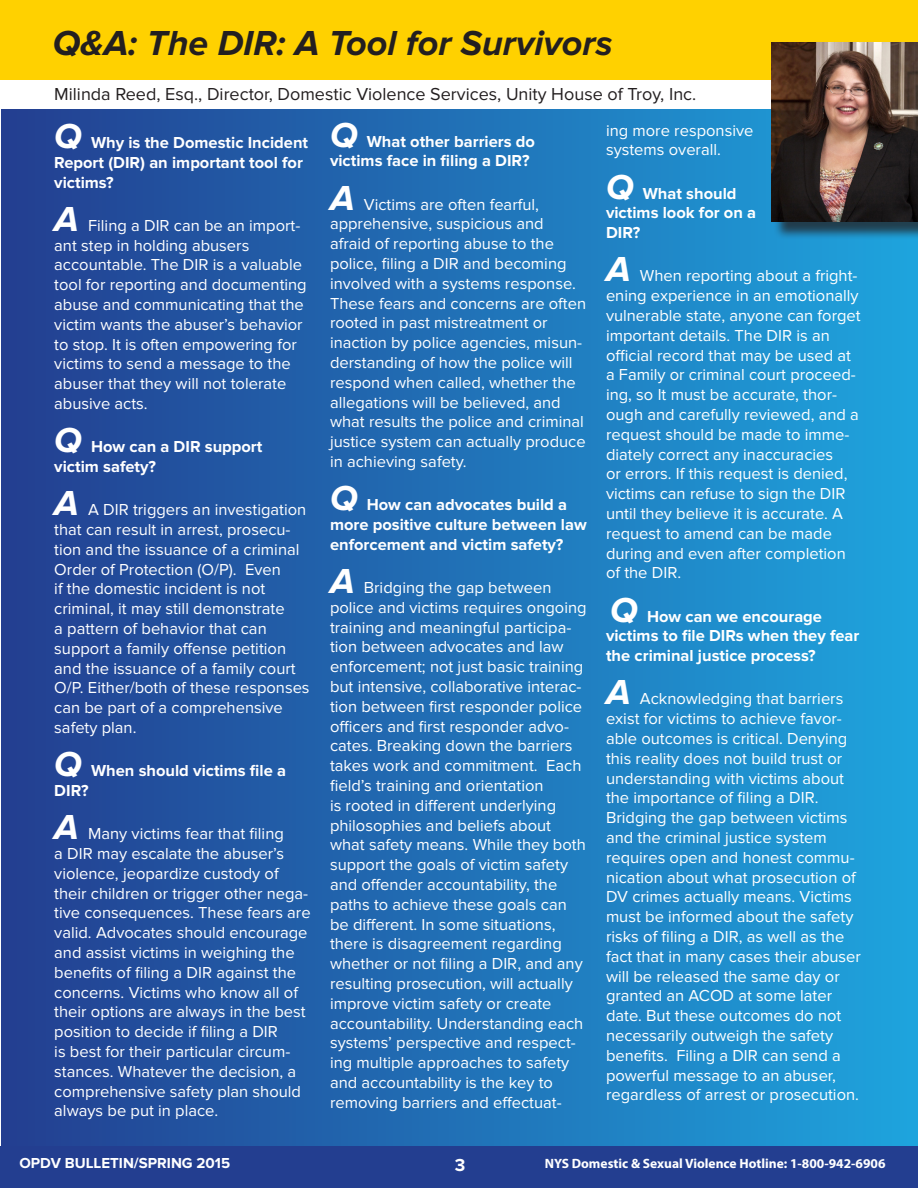
<style>
.page{position:relative;width:918px;height:1188px;background:#fff}
.page>*{position:absolute;margin:0;border:0;box-sizing:border-box;transform-origin:0 0}
.t1{font:italic 700 36px "Proxima Nova";color:#231f20}
.t2{font:18px "Proxima Nova";color:#231f20}
.t3{font:700 18px "Proxima Nova";color:#fff}
.t4{font:16.5px/19.8px "Proxima Nova";color:#fff}
.t5{font:700 16.5px/19.8px "Proxima Nova";color:#fff}
.t6{font:700 15px "Proxima Nova";color:#fff}
.t7{font:700 13.5px "Myriad Pro";color:#fff}
.s1{font-style:italic;font-size:36px}
.s2{font-weight:700;font-style:italic;font-size:36px}
</style>
<div class="page">
<div style="left:0;top:0;width:918px;height:82px;background:#ffd100"></div>
<div style="left:1px;top:82px;width:917px;height:1071px;background:linear-gradient(to right,#243e90,#1ea4dd)"></div>
<div style="left:0;top:80px;width:775px;height:28px;background:#fff"></div>
<div style="left:773px;top:44px;width:145px;height:196px;background:#231f20;opacity:.75"></div>
<img style="left:771px;top:42px;width:147px;height:179px">
<div style="left:0;top:1147px;width:918px;height:41px;background:#233e90"></div>
<p class="t1" style="left:53px;top:22px;width:561px">Q&amp;A: The DIR: A Tool for Survivors</p>
<p class="t2" style="left:54px;top:84px;width:644px">Milinda Reed, Esq., Director, Domestic Violence Services, Unity House of Troy, Inc.</p>
<p class="t5" style="left:54px;top:133px;width:255px"><span class="s1">Q</span> Why is the Domestic Incident<br>Report (DIR) an important tool for victims?</p>
<p class="t4" style="left:54px;top:216px;width:254px"><span class="s2">A</span> Filing a DIR can be an import&shy;ant step in holding abusers accountable. The DIR is a valuable tool for reporting and documenting abuse and communicating that the victim wants the abuser’s behavior to stop. It is often empowering for victims to send a message to the abuser that they will not tolerate abusive acts.</p>
<p class="t5" style="left:54px;top:437px;width:210px"><span class="s1">Q</span> How can a DIR support</p>
<p class="t5" style="left:54px;top:457px;width:103px">victim safety?</p>
<p class="t4" style="left:54px;top:500px;width:257px"><span class="s2">A</span> A DIR triggers an investigation that can result in arrest, prosecu&shy;tion and the issuance of a criminal<br>Order of Protection (O/P). Even<br>if the domestic incident is not criminal, it may still demonstrate<br>a pattern of behavior that can support a family offense petition and the issuance of a family court<br>O/P. Either/both of these responses can be part of a comprehensive safety plan.</p>
<p class="t5" style="left:54px;top:761px;width:233px"><span class="s1">Q</span> When should victims file a<br>DIR?</p>
<p class="t4" style="left:54px;top:824px;width:258px"><span class="s2">A</span> Many victims fear that filing<br>a DIR may escalate the abuser’s violence, jeopardize custody of their children or trigger other nega&shy;tive consequences. These fears are valid. Advocates should encourage and assist victims in weighing the benefits of filing a DIR against the concerns. Victims who know all of their options are always in the best position to decide if filing a DIR<br>is best for their particular circum&shy;stances. Whatever the decision, a comprehensive safety plan should always be put in place.</p>
<p class="t5" style="left:330px;top:131px;width:207px"><span class="s1">Q</span> What other barriers do victims face in filing a DIR?</p>
<p class="t4" style="left:330px;top:194px;width:258px"><span class="s2">A</span> Victims are often fearful, apprehensive, suspicious and afraid of reporting abuse to the police, filing a DIR and becoming involved with a systems response.<br>These fears and concerns are often rooted in past mistreatment or inaction by police agencies, misun&shy;derstanding of how the police will respond when called, whether the allegations will be believed, and what results the police and criminal justice system can actually produce in achieving safety.</p>
<p class="t5" style="left:330px;top:495px;width:258px"><span class="s1">Q</span> How can advocates build a more positive culture between law enforcement and victim safety?</p>
<p class="t4" style="left:330px;top:578px;width:258px"><span class="s2">A</span> Bridging the gap between police and victims requires ongoing training and meaningful participa&shy;tion between advocates and law enforcement; not just basic training but intensive, collaborative interac&shy;tion between first responder police officers and first responder advo&shy;cates. Breaking down the barriers takes work and commitment. Each field’s training and orientation<br>is rooted in different underlying philosophies and beliefs about what safety means. While they both support the goals of victim safety and offender accountability, the paths to achieve these goals can be different. In some situations, there is disagreement regarding whether or not filing a DIR, and any resulting prosecution, will actually improve victim safety or create accountability. Understanding each systems’ perspective and respect&shy;ing multiple approaches to safety and accountability is the key to removing barriers and effectuat-</p>
<p class="t4" style="left:606px;top:120px;width:149px">ing more responsive systems overall.</p>
<p class="t5" style="left:606px;top:184px;width:152px"><span class="s1">Q</span> What should victims look for on a<br>DIR?</p>
<p class="t4" style="left:606px;top:266px;width:256px"><span class="s2">A</span> When reporting about a fright&shy;ening experience in an emotionally vulnerable state, anyone can forget important details. The DIR is an official record that may be used at a Family or criminal court proceed&shy;ing, so It must be accurate, thor&shy;ough and carefully reviewed, and a request should be made to imme&shy;diately correct any inaccuracies<br>or errors. If this request is denied, victims can refuse to sign the DIR until they believe it is accurate. A request to amend can be made during and even after completion of the DIR.</p>
<p class="t5" style="left:606px;top:607px;width:255px"><span class="s1">Q</span> How can we encourage victims to file DIRs when they fear the criminal justice process?</p>
<p class="t4" style="left:606px;top:689px;width:257px"><span class="s2">A</span> Acknowledging that barriers exist for victims to achieve favor&shy;able outcomes is critical. Denying this reality does not build trust or understanding with victims about the importance of filing a DIR.<br>Bridging the gap between victims and the criminal justice system requires open and honest commu&shy;nication about what prosecution of DV crimes actually means. Victims must be informed about the safety risks of filing a DIR, as well as the fact that in many cases their abuser will be released the same day or granted an ACOD at some later date. But these outcomes do not necessarily outweigh the safety benefits. Filing a DIR can send a powerful message to an abuser, regardless of arrest or prosecution.</p>
<p class="t6" style="left:19px;top:1155px;width:212px">OPDV BULLETIN/SPRING 2015</p>
<p class="t3" style="left:455px;top:1155px;width:12px">3</p>
<p class="t7" style="left:545px;top:1155px;width:342px">NYS Domestic &amp; Sexual Violence Hotline: 1-800-942-6906</p>
</div>
